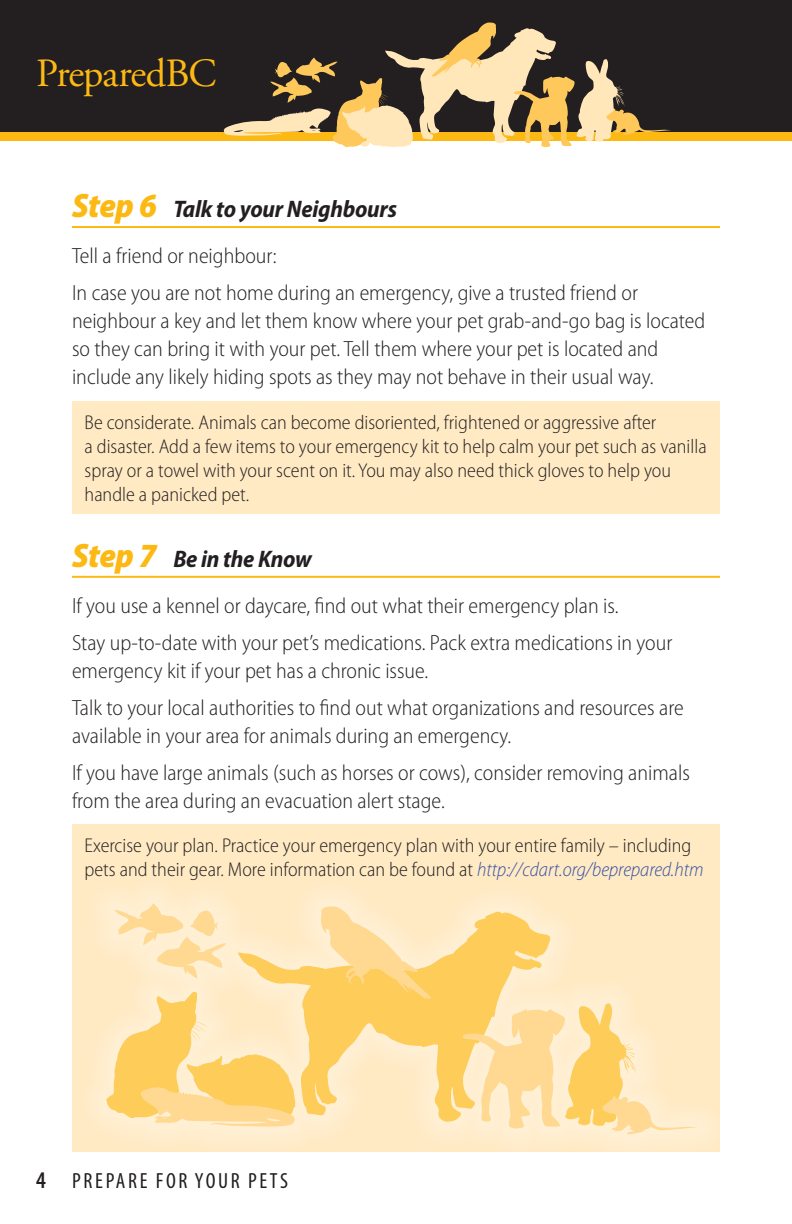
<style>
.page{position:relative;width:792px;height:1224px;background:#fff}
.page>*{position:absolute;margin:0;border:0;box-sizing:border-box;transform-origin:0 0}
.t1{font:40px "Adobe Garamond Pro";letter-spacing:-.025em;color:#fdb913}
.H1_Steps{font:italic 700 semi-condensed 24px "Myriad Pro";letter-spacing:-.01em;color:#231f20}
.Body{font:300 semi-condensed 22px/28px "Myriad Pro";color:#231f20}
.t2{font:condensed 22px "Myriad Pro";letter-spacing:.12em;color:#231f20}
.Body-2{font:300 semi-condensed 20px/24px "Myriad Pro";color:#231f20}
.s1{font-weight:900;font-size:34px;color:#fdb913}
.s2{font-style:italic;color:#3953a4}
.s3{font-weight:600;font-size:24px}
</style>
<div class="page">
<hr style="left:72px;top:226px;width:648px;height:2px;background:#fdb913">
<hr style="left:72px;top:576px;width:648px;height:2px;background:#fdb913">
<div style="left:72px;top:401px;width:648px;height:112px;background:#ffeac4"></div>
<div style="left:72px;top:825px;width:648px;height:327px;background:#ffeac4"></div>
<div style="left:0;top:131px;width:792px;height:9px;background:#fdb913"></div>
<div style="left:0;top:0;width:792px;height:131px;background:#231f20"></div>
<svg style="left:222px;top:22px;width:449px;height:125px"></svg>
<svg style="left:96px;top:893px;width:613px;height:253px"></svg>
<svg style="left:235px;top:909px;width:316px;height:213px"></svg>
<svg style="left:106px;top:992px;width:191px;height:137px"></svg>
<svg style="left:462px;top:1003px;width:236px;height:132px"></svg>
<svg style="left:114px;top:903px;width:112px;height:76px"></svg>
<svg style="left:318px;top:906px;width:113px;height:93px"></svg>
<h1 class="t1" style="left:36px;top:50px;width:182px">PreparedBC</h1>
<p class="H1_Steps" style="left:72px;top:196px;width:327px"><span class="s1">Step 6</span> Talk to your Neighbours</p>
<p class="Body" style="left:72px;top:242px;width:206px">Tell a friend or neighbour:</p>
<p class="Body" style="left:72px;top:279px;width:635px">In case you are not home during an emergency, give a trusted friend or neighbour a key and let them know where your pet grab-and-go bag is located so they can bring it with your pet. Tell them where your pet is located and include any likely hiding spots as they may not behave in their usual way.</p>
<p class="Body-2" style="left:85px;top:410px;width:624px">Be considerate. Animals can become disoriented, frightened or aggressive after<br>a disaster. Add a few items to your emergency kit to help calm your pet such as vanilla spray or a towel with your scent on it. You may also need thick gloves to help you handle a panicked pet.</p>
<p class="H1_Steps" style="left:72px;top:546px;width:241px"><span class="s1">Step 7</span> Be in the Know</p>
<p class="Body" style="left:72px;top:592px;width:548px">If you use a kennel or daycare, find out what their emergency plan is.</p>
<p class="Body" style="left:72px;top:629px;width:602px">Stay up-to-date with your pet’s medications. Pack extra medications in your emergency kit if your pet has a chronic issue.</p>
<p class="Body" style="left:72px;top:694px;width:613px">Talk to your local authorities to find out what organizations and resources are available in your area for animals during an emergency.</p>
<p class="Body" style="left:72px;top:759px;width:619px">If you have large animals (such as horses or cows), consider removing animals from the area during an evacuation alert stage.</p>
<p class="Body-2" style="left:85px;top:834px;width:621px">Exercise your plan. Practice your emergency plan with your entire family – including pets and their gear. More information can be found at <span class="s2">http://cdart.org/beprepared.htm</span></p>
<p class="t2" style="left:36px;top:1169px;width:254px"><span class="s3">4</span> PREPARE FOR YOUR PETS</p>
</div>
